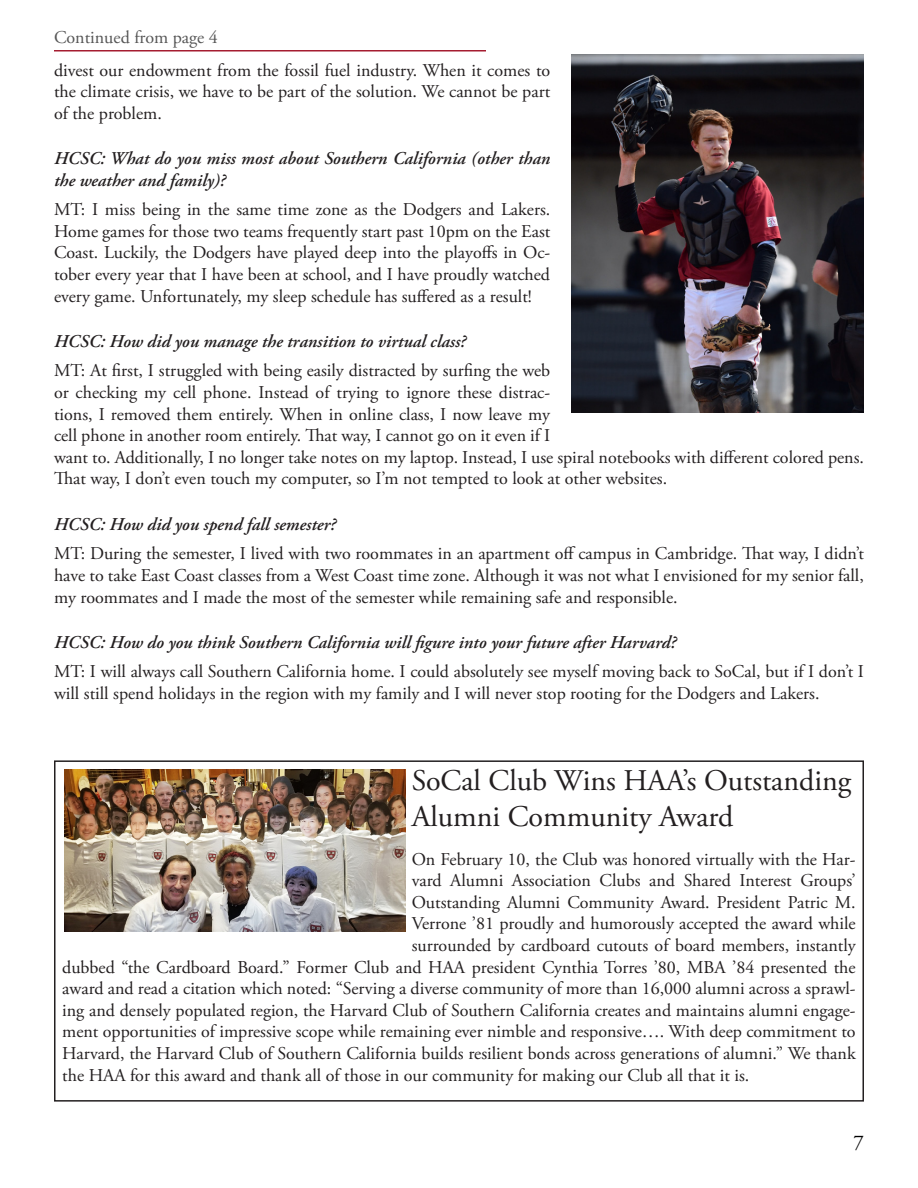
<style>
.page{position:relative;width:918px;height:1188px;background:#fff}
.page>*{position:absolute;margin:0;border:0;box-sizing:border-box;transform-origin:0 0}
.t1{font:30px/36px "Adobe Garamond Pro";color:#231f20}
.t2{font:21px "Adobe Garamond Pro";color:#000}
.t3{font:18px/21.6px "Adobe Garamond Pro";color:#231f20;text-align:justify}
.t4{font:italic 600 18px/21.6px "Adobe Garamond Pro";color:#231f20}
.t5{font:18px "Adobe Garamond Pro";color:#565656}
</style>
<div class="page">
<hr style="left:54px;top:50px;width:432px;height:2px;background:#a51d31">
<img style="left:572px;top:54px;width:292px;height:359px">
<div style="left:54px;top:760px;width:810px;height:342px;border:2px solid #231f20"></div>
<img style="left:65px;top:769px;width:340px;height:162px">
<p class="t5" style="left:54px;top:27px;width:165px">Continued from page 4</p>
<p class="t3" style="left:54px;top:60px;width:498px">divest our endowment from the fossil fuel industry. When it comes to the climate crisis, we have to be part of the solution. We cannot be part of the problem.</p>
<p class="t4" style="left:54px;top:149px;width:498px">HCSC: What do you miss most about Southern California (other than the weather and family)?</p>
<p class="t3" style="left:54px;top:199px;width:498px">MT: I miss being in the same time zone as the Dodgers and Lakers.<br>Home games for those two teams frequently start past 10pm on the East Coast. Luckily, the Dodgers have played deep into the playoffs in Oc&shy;tober every year that I have been at school, and I have proudly watched every game. Unfortunately, my sleep schedule has suffered as a result!</p>
<p class="t4" style="left:54px;top:332px;width:414px">HCSC: How did you manage the transition to virtual class?</p>
<p class="t3" style="left:54px;top:361px;width:812px;text-align:left">MT: At first, I struggled with being easily distracted by surfing the web<br>or checking my cell phone. Instead of trying to ignore these distrac-<br>tions, I removed them entirely. When in online class, I now leave my<br>cell phone in another room entirely. That way, I cannot go on it even if I<br>want to. Additionally, I no longer take notes on my laptop. Instead, I use spiral notebooks with different colored pens.<br>That way, I don’t even touch my computer, so I’m not tempted to look at other websites.</p>
<p class="t4" style="left:54px;top:514px;width:284px">HCSC: How did you spend fall semester?</p>
<p class="t3" style="left:54px;top:543px;width:812px">MT: During the semester, I lived with two roommates in an apartment off campus in Cambridge. That way, I didn’t have to take East Coast classes from a West Coast time zone. Although it was not what I envisioned for my senior fall, my roommates and I made the most of the semester while remaining safe and responsible.</p>
<p class="t4" style="left:54px;top:633px;width:624px">HCSC: How do you think Southern California will figure into your future after Harvard?</p>
<p class="t3" style="left:54px;top:662px;width:812px">MT: I will always call Southern California home. I could absolutely see myself moving back to SoCal, but if I don’t I will still spend holidays in the region with my family and I will never stop rooting for the Dodgers and Lakers.</p>
<p class="t1" style="left:412px;top:764px;width:441px">SoCal Club Wins HAA’s Outstanding<br>Alumni Community Award</p>
<p class="t3" style="left:412px;top:849px;width:446px">On February 10, the Club was honored virtually with the Har-</p>
<p class="t3" style="left:412px;top:870px;width:445px">vard Alumni Association Clubs and Shared Interest Groups’</p>
<p class="t3" style="left:412px;top:892px;width:445px">Outstanding Alumni Community Award. President Patric M.</p>
<p class="t3" style="left:412px;top:914px;width:445px">Verrone ’81 proudly and humorously accepted the award while</p>
<p class="t3" style="left:412px;top:935px;width:446px">surrounded by cardboard cutouts of board members, instantly</p>
<p class="t3" style="left:62px;top:957px;width:795px">dubbed “the Cardboard Board.” Former Club and HAA president Cynthia Torres ’80, MBA ’84 presented the</p>
<p class="t3" style="left:62px;top:978px;width:795px">award and read a citation which noted: “Serving a diverse community of more than 16,000 alumni across a sprawl-</p>
<p class="t3" style="left:62px;top:1000px;width:795px">ing and densely populated region, the Harvard Club of Southern California creates and maintains alumni engage-</p>
<p class="t3" style="left:62px;top:1022px;width:795px">ment opportunities of impressive scope while remaining ever nimble and responsive…. With deep commitment to</p>
<p class="t3" style="left:62px;top:1043px;width:795px">Harvard, the Harvard Club of Southern California builds resilient bonds across generations of alumni.” We thank</p>
<p class="t3" style="left:62px;top:1065px;width:689px">the HAA for this award and thank all of those in our community for making our Club all that it is.</p>
<p class="t2" style="left:854px;top:1130px;width:12px">7</p>
</div>
